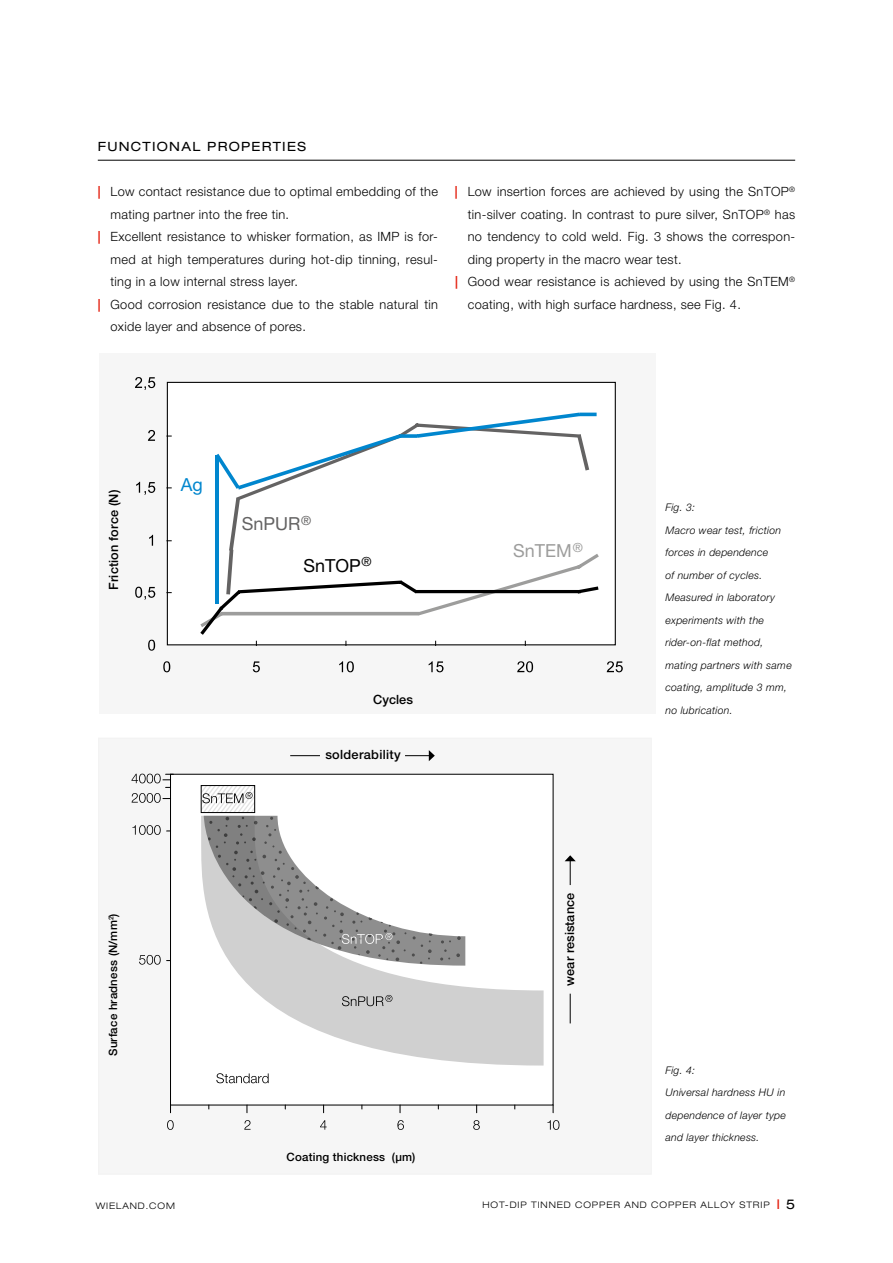
<style>
.page{position:relative;width:893px;height:1263px;background:#fff}
.page>*{position:absolute;margin:0;border:0;box-sizing:border-box;transform-origin:0 0}
.t1{font:18px "Helvetica Neue LT Pro";color:#000}
.t2{font:18px "Helvetica Neue LT Pro";color:#646363}
.t3{font:18px "Helvetica Neue LT Pro";color:#9d9d9c}
.t4{font:18px "Helvetica Neue LT Pro";color:#0086ce}
.t5{font:300 12.75px "Helvetica Neue LT Pro";letter-spacing:.025em;color:#000}
.t6{font:500 12.75px "Helvetica Neue LT Pro";letter-spacing:.01em;color:#000}
.t7{font:expanded 12.75px "Helvetica Neue LT Pro";letter-spacing:.1em;color:#000}
.t8{font:500 11.55px "Helvetica Neue LT Pro";letter-spacing:.02em;color:#000}
.t9{font:italic 300 10.5px/22.5px "Helvetica Neue LT Pro";letter-spacing:.025em;color:#000}
.t10{font:300 expanded 9px "Helvetica Neue LT Pro";letter-spacing:.1em;color:#000}
.s1{font-weight:700;color:#e42313}
.s2{font-weight:400;font-size:13.5px;color:#e42313}
.s3{font-weight:400;font-size:13.5px}
</style>
<div class="page">
<div style="left:99px;top:738px;width:552px;height:436px;background:#f6f6f6"></div>
<div style="left:171px;top:774px;width:382px;height:331px;background:#fff"></div>
<svg style="left:232px;top:936px;width:312px;height:129px;fill:#d0d0d0"></svg>
<svg style="left:399px;top:1104px;width:2px;height:9px"></svg>
<svg style="left:167px;top:1120px;width:7px;height:10px"></svg>
<svg style="left:244px;top:1120px;width:7px;height:10px"></svg>
<svg style="left:320px;top:1120px;width:7px;height:10px"></svg>
<svg style="left:397px;top:1120px;width:7px;height:10px"></svg>
<svg style="left:473px;top:1120px;width:7px;height:10px"></svg>
<svg style="left:547px;top:1120px;width:12px;height:10px"></svg>
<svg style="left:139px;top:955px;width:32px;height:10px"></svg>
<svg style="left:132px;top:825px;width:39px;height:10px"></svg>
<svg style="left:132px;top:774px;width:42px;height:29px"></svg>
<svg style="left:216px;top:1073px;width:53px;height:10px"></svg>
<svg style="left:342px;top:995px;width:50px;height:11px"></svg>
<svg style="left:201px;top:785px;width:264px;height:181px"></svg>
<div style="left:99px;top:353px;width:557px;height:360px;background:#f6f6f6"></div>
<div style="left:167px;top:382px;width:448px;height:263px;background:#fff"></div>
<svg style="left:148px;top:640px;width:7px;height:11px"></svg>
<svg style="left:135px;top:587px;width:20px;height:13px"></svg>
<svg style="left:149px;top:535px;width:4px;height:11px"></svg>
<svg style="left:136px;top:482px;width:19px;height:13px"></svg>
<svg style="left:148px;top:430px;width:7px;height:11px"></svg>
<svg style="left:135px;top:377px;width:20px;height:13px"></svg>
<svg style="left:163px;top:661px;width:7px;height:11px"></svg>
<svg style="left:253px;top:661px;width:7px;height:11px"></svg>
<svg style="left:339px;top:661px;width:15px;height:11px"></svg>
<svg style="left:429px;top:661px;width:15px;height:11px"></svg>
<svg style="left:517px;top:661px;width:16px;height:11px"></svg>
<svg style="left:607px;top:661px;width:16px;height:11px"></svg>
<svg style="left:198px;top:412px;width:403px;height:233px"></svg>
<hr style="left:98px;top:160px;width:697px;height:1px;background:#000">
<svg style="left:405px;top:750px;width:30px;height:11px"></svg>
<svg style="left:565px;top:855px;width:11px;height:30px"></svg>
<hr style="left:290px;top:755px;width:30px;height:1px;background:#000">
<svg style="left:570px;top:994px;width:1px;height:29px"></svg>
<p class="t7" style="left:98px;top:139px;width:210px">FUNCTIONAL PROPERTIES</p>
<p class="t5" style="left:98px;top:184px;width:342px"><span class="s1">|</span> Low contact resistance due to optimal embedding of the</p>
<p class="t5" style="left:111px;top:206px;width:180px">mating partner into the free tin.</p>
<p class="t5" style="left:98px;top:229px;width:342px"><span class="s1">|</span> Excellent resistance to whisker formation, as IMP is for-</p>
<p class="t5" style="left:111px;top:251px;width:329px">med at high temperatures during hot-dip tinning, resul-</p>
<p class="t5" style="left:111px;top:274px;width:189px">ting in a low internal stress layer.</p>
<p class="t5" style="left:98px;top:296px;width:342px"><span class="s1">|</span> Good corrosion resistance due to the stable natural tin</p>
<p class="t5" style="left:111px;top:319px;width:197px">oxide layer and absence of pores.</p>
<p class="t5" style="left:455px;top:184px;width:342px"><span class="s1">|</span> Low insertion forces are achieved by using the SnTOP<sup>®</sup></p>
<p class="t5" style="left:468px;top:206px;width:329px">tin-silver coating. In contrast to pure silver, SnTOP<sup>®</sup> has</p>
<p class="t5" style="left:468px;top:229px;width:329px">no tendency to cold weld. Fig. 3 shows the correspon-</p>
<p class="t5" style="left:468px;top:251px;width:215px">ding property in the macro wear test.</p>
<p class="t5" style="left:455px;top:274px;width:342px"><span class="s1">|</span> Good wear resistance is achieved by using the SnTEM<sup>®</sup></p>
<p class="t5" style="left:468px;top:296px;width:275px">coating, with high surface hardness, see Fig. 4.</p>
<p class="t6" style="left:106px;top:590px;width:102px;rotate:-90deg">Friction force (N)</p>
<h1 class="t4" style="left:181px;top:474px;width:23px">Ag</h1>
<h1 class="t2" style="left:242px;top:513px;width:71px">SnPUR<sup>®</sup></h1>
<h1 class="t1" style="left:303px;top:555px;width:70px">SnTOP<sup>®</sup></h1>
<p class="t6" style="left:373px;top:692px;width:41px">Cycles</p>
<p class="t6" style="left:325px;top:747px;width:77px">solderability</p>
<p class="t8" style="left:106px;top:1056px;width:144px;rotate:-90deg">Surface hradness (N/mm<sup>2</sup>)</p>
<p class="t8" style="left:287px;top:1150px;width:130px">Coating thickness (μm)</p>
<h1 class="t3" style="left:513px;top:540px;width:71px">SnTEM<sup>®</sup></h1>
<p class="t6" style="left:562px;top:985px;width:94px;rotate:-90deg">wear resistance</p>
<p class="t9" style="left:665px;top:496px;width:128px">Fig. 3:<br>Macro wear test, friction forces in dependence<br>of number of cycles.<br>Measured in laboratory experiments with the rider-on-flat method, mating partners with same coating, amplitude 3 mm, no lubrication.</p>
<p class="t9" style="left:665px;top:1059px;width:122px">Fig. 4:<br>Universal hardness HU in dependence of layer type and layer thickness.</p>
<p class="t10" style="left:96px;top:1200px;width:81px">WIELAND.COM</p>
<p class="t10" style="left:482px;top:1199px;width:314px">HOT-DIP TINNED COPPER AND COPPER ALLOY STRIP <span class="s2">I</span> <span class="s3">5</span></p>
</div>
